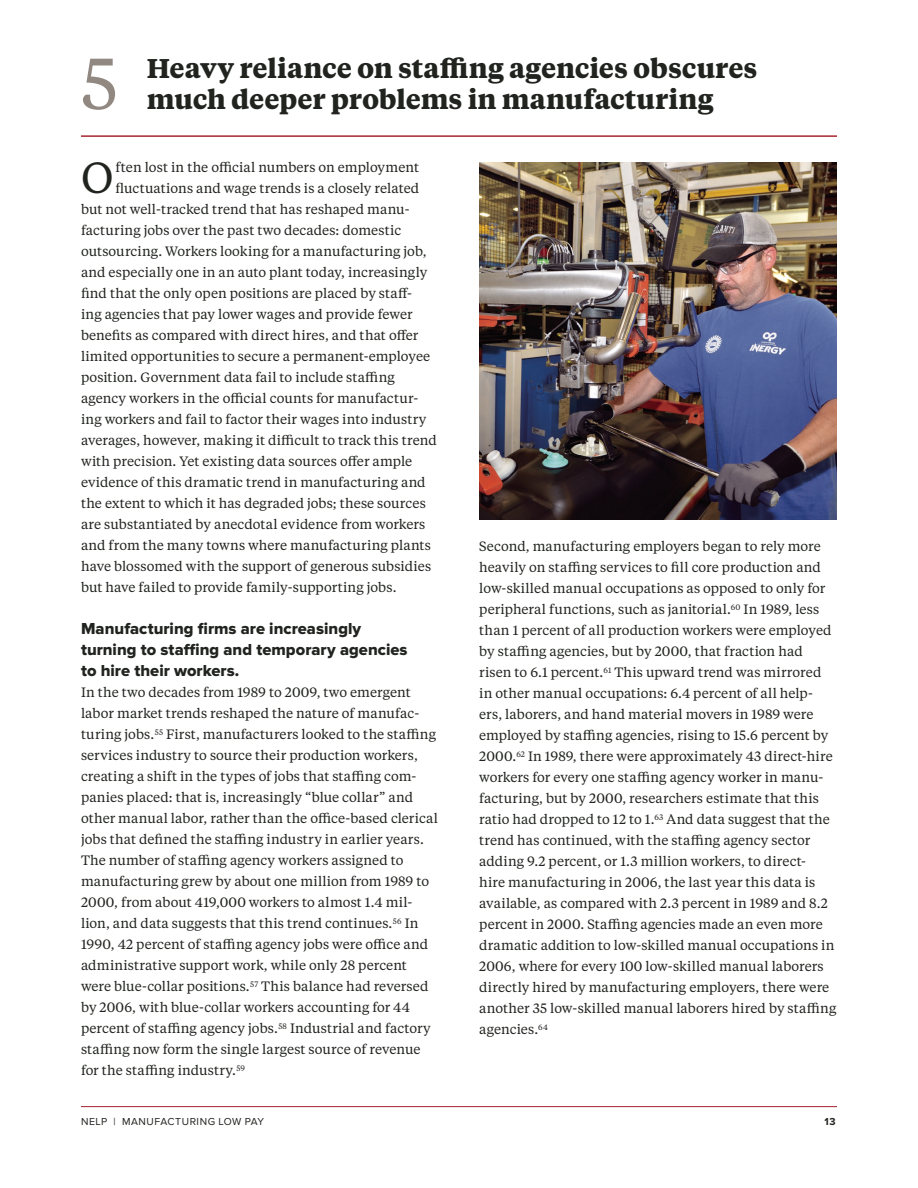
<style>
.page{position:relative;width:918px;height:1188px;background:#fff}
.page>*{position:absolute;margin:0;border:0;box-sizing:border-box;transform-origin:0 0}
.t1{font:71.85px "Tiempos Text";color:#918881}
.t2{font:43.35px "Tiempos Text";color:#20231e}
.t3{font:700 27px/31.5px "Tiempos Text";color:#20231e}
.t4{font:16.5px/21px "Proxima Nova Extrabld";color:#20231e}
.t5{font:13.5px/21px "Tiempos Text";letter-spacing:.005em;color:#20231e}
.t6{font:10.5px "Proxima Nova";letter-spacing:.05em;color:#20231e}
.t7{font:700 10.5px "Proxima Nova";color:#20231e}
</style>
<div class="page">
<hr style="left:81px;top:1106px;width:756px;height:1px;background:#a6222c">
<hr style="left:81px;top:136px;width:756px;height:1px;background:#a6222c">
<img style="left:479px;top:162px;width:358px;height:358px">
<p class="t1" style="left:81px;top:35px;width:39px">5</p>
<p class="t3" style="left:147px;top:51px;width:612px">Heavy reliance on staffing agencies obscures much deeper problems in manufacturing</p>
<p class="t2" style="left:81px;top:149px;width:34px">O</p>
<p class="t5" style="left:116px;top:156px;width:305px">ften lost in the official numbers on employment</p>
<p class="t5" style="left:116px;top:177px;width:305px">fluctuations and wage trends is a closely related</p>
<p class="t5" style="left:81px;top:198px;width:330px">but not well-tracked trend that has reshaped manu-</p>
<p class="t5" style="left:81px;top:219px;width:322px">facturing jobs over the past two decades: domestic</p>
<p class="t5" style="left:81px;top:240px;width:347px">outsourcing. Workers looking for a manufacturing job,</p>
<p class="t5" style="left:81px;top:261px;width:348px">and especially one in an auto plant today, increasingly</p>
<p class="t5" style="left:81px;top:282px;width:333px">find that the only open positions are placed by staff-</p>
<p class="t5" style="left:81px;top:303px;width:333px">ing agencies that pay lower wages and provide fewer</p>
<p class="t5" style="left:81px;top:324px;width:339px">benefits as compared with direct hires, and that offer</p>
<p class="t5" style="left:81px;top:345px;width:351px">limited opportunities to secure a permanent-employee</p>
<p class="t5" style="left:81px;top:366px;width:315px">position. Government data fail to include staffing</p>
<p class="t5" style="left:81px;top:387px;width:339px">agency workers in the official counts for manufactur-</p>
<p class="t5" style="left:81px;top:408px;width:347px">ing workers and fail to factor their wages into industry</p>
<p class="t5" style="left:81px;top:429px;width:357px">averages, however, making it difficult to track this trend</p>
<p class="t5" style="left:81px;top:450px;width:333px">with precision. Yet existing data sources offer ample</p>
<p class="t5" style="left:81px;top:471px;width:346px">evidence of this dramatic trend in manufacturing and</p>
<p class="t5" style="left:81px;top:492px;width:346px">the extent to which it has degraded jobs; these sources</p>
<p class="t5" style="left:81px;top:513px;width:346px">are substantiated by anecdotal evidence from workers</p>
<p class="t5" style="left:81px;top:534px;width:352px">and from the many towns where manufacturing plants</p>
<p class="t5" style="left:81px;top:555px;width:352px">have blossomed with the support of generous subsidies</p>
<p class="t5" style="left:81px;top:576px;width:317px">but have failed to provide family-supporting jobs.</p>
<p class="t4" style="left:81px;top:619px;width:328px">Manufacturing firms are increasingly turning to staffing and temporary agencies to hire their workers.</p>
<p class="t5" style="left:81px;top:681px;width:358px">In the two decades from 1989 to 2009, two emergent labor market trends reshaped the nature of manufac&shy;turing jobs.<sup>55</sup> First, manufacturers looked to the staffing services industry to source their production workers, creating a shift in the types of jobs that staffing com&shy;panies placed: that is, increasingly “blue collar” and other manual labor, rather than the office-based clerical jobs that defined the staffing industry in earlier years.<br>The number of staffing agency workers assigned to manufacturing grew by about one million from 1989 to 2000, from about 419,000 workers to almost 1.4 mil&shy;lion, and data suggests that this trend continues.<sup>56</sup> In 1990, 42 percent of staffing agency jobs were office and administrative support work, while only 28 percent were blue-collar positions.<sup>57</sup> This balance had reversed by 2006, with blue-collar workers accounting for 44 percent of staffing agency jobs.<sup>58</sup> Industrial and factory staffing now form the single largest source of revenue for the staffing industry.<sup>59</sup></p>
<p class="t5" style="left:479px;top:535px;width:359px">Second, manufacturing employers began to rely more heavily on staffing services to fill core production and low-skilled manual occupations as opposed to only for peripheral functions, such as janitorial.<sup>60</sup> In 1989, less than 1 percent of all production workers were employed by staffing agencies, but by 2000, that fraction had risen to 6.1 percent.<sup>61</sup> This upward trend was mirrored in other manual occupations: 6.4 percent of all help&shy;ers, laborers, and hand material movers in 1989 were employed by staffing agencies, rising to 15.6 percent by 2000.<sup>62</sup> In 1989, there were approximately 43 direct-hire workers for every one staffing agency worker in manu&shy;facturing, but by 2000, researchers estimate that this ratio had dropped to 12 to 1.<sup>63</sup> And data suggest that the trend has continued, with the staffing agency sector adding 9.2 percent, or 1.3 million workers, to direct-<br>hire manufacturing in 2006, the last year this data is available, as compared with 2.3 percent in 1989 and 8.2 percent in 2000. Staffing agencies made an even more dramatic addition to low-skilled manual occupations in 2006, where for every 100 low-skilled manual laborers directly hired by manufacturing employers, there were another 35 low-skilled manual laborers hired by staffing agencies.<sup>64</sup></p>
<p class="t6" style="left:81px;top:1115px;width:185px">NELP | MAN UFACTURING LOW PAY</p>
<p class="t7" style="left:825px;top:1115px;width:12px">13</p>
</div>
